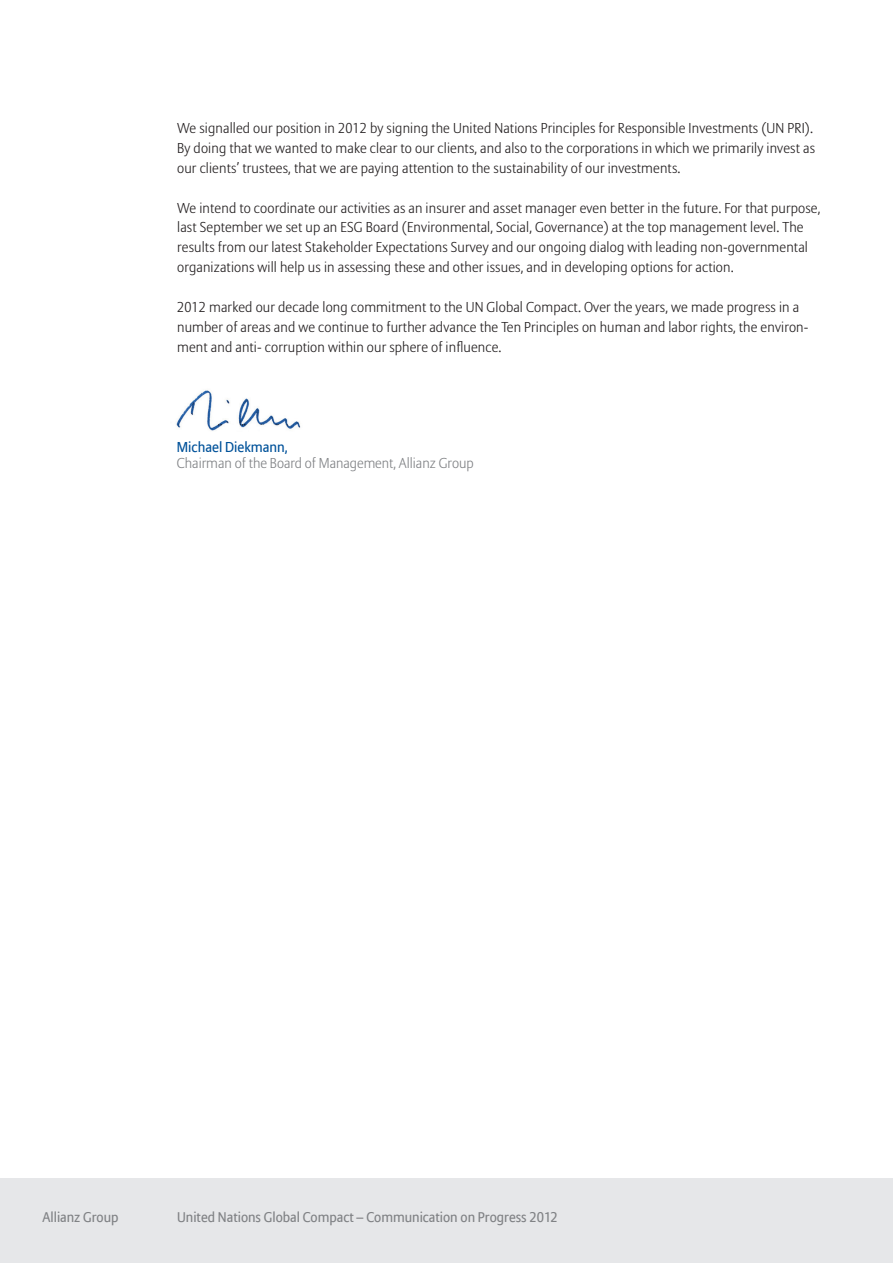
<style>
.page{position:relative;width:893px;height:1263px;background:#fff}
.page>*{position:absolute;margin:0;border:0;box-sizing:border-box;transform-origin:0 0}
.t1{font:300 14.25px/19.8px "Allianz Sans";letter-spacing:.01em;color:#231f20}
.t2{font:300 14.25px/16.2px "Allianz Sans";color:#808285}
.t3{font:13.95px "Allianz Sans";color:#808285}
.s1{font-weight:400;color:#01529a}
</style>
<div class="page">
<div style="left:0;top:1178px;width:893px;height:85px;background:#e6e7e9"></div>
<img style="left:176px;top:390px;width:125px;height:41px">
<p class="t1" style="left:177px;top:118px;width:639px">We signalled our position in 2012 by signing the United Nations Principles for Responsible Investments (UN PRI).<br>By doing that we wanted to make clear to our clients, and also to the corporations in which we primarily invest as our clients’ trustees, that we are paying attention to the sustainability of our investments.</p>
<p class="t1" style="left:177px;top:197px;width:645px">We intend to coordinate our activities as an insurer and asset manager even better in the future. For that purpose, last September we set up an ESG Board (Environmental, Social, Governance) at the top management level. The results from our latest Stakeholder Expectations Survey and our ongoing dialog with leading non-governmental organizations will help us in assessing these and other issues, and in developing options for action.</p>
<p class="t1" style="left:177px;top:297px;width:633px">2012 marked our decade long commitment to the UN Global Compact. Over the years, we made progress in a number of areas and we continue to further advance the Ten Principles on human and labor rights, the environ&shy;ment and anti- corruption within our sphere of influence.</p>
<p class="t2" style="left:177px;top:439px;width:298px"><span class="s1">Michael Diekmann,<br></span>Chairman of the Board of Management, Allianz Group</p>
<p class="t3" style="left:43px;top:1208px;width:78px">Allianz Group</p>
<p class="t3" style="left:177px;top:1208px;width:382px">United Nations Global Compact – Communication on Progress 2012</p>
</div>
